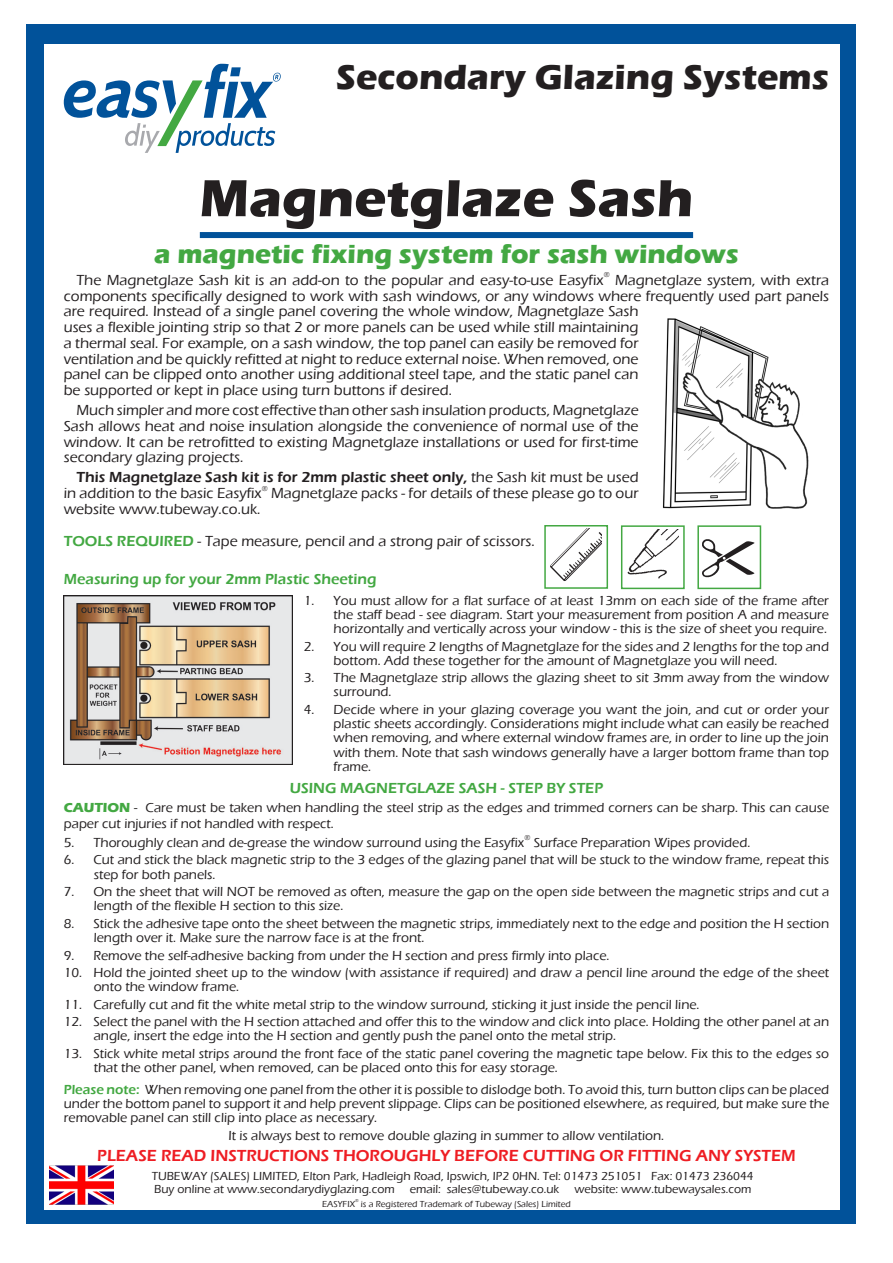
<style>
.page{position:relative;width:893px;height:1263px;background:#fff}
.page>*{position:absolute;margin:0;border:0;box-sizing:border-box;transform-origin:0 0}
.Hints_text{font:700 54px "Eras ITC";color:#231f20}
.Hints_text-2{font:700 36px "Eras ITC";color:#231f20}
.Hints_text-3{font:700 27px "Eras ITC";color:#43a842}
.Intro_Text{font:600 16.5px "Eras ITC";color:#ee1d23}
.Intro_Text-2{font:500 15px/15.8px "Eras ITC";color:#231f20}
.Intro_Text-3{font:600 15px/15.8px "Eras ITC";color:#231f20}
.Instructions_Text{font:600 15px "Eras ITC";color:#43a842}
.Hints_text-4{font:500 15px "Eras ITC";color:#231f20}
.Instructions_Text-2{font:500 13.5px/14.2px "Eras ITC";color:#231f20}
.Hints_text-5{font:500 13.5px/16.5px "Eras ITC";color:#231f20}
.t1{font:500 12px "Eras ITC";color:#231f20}
.t2{font:500 9px "Eras ITC";color:#231f20}
.Intro_Text-4{font:500 7.5px "Eras ITC";color:#231f20}
.t3{font:500 4.5px "Eras ITC";color:#231f20}
.s1{font-weight:500}
.s2{font-weight:600;color:#43a842}
.s3{font-weight:700;color:#43a842}
</style>
<div class="page">
<div style="left:26px;top:24px;width:829px;height:1199px;background:#01529a"></div>
<div style="left:44px;top:44px;width:795px;height:1165px;background:#fff"></div>
<div style="left:621px;top:525px;width:64px;height:64px;background:#fff;border:2px solid #43a842"></div>
<div style="left:697px;top:525px;width:64px;height:64px;background:#fff;border:2px solid #43a842"></div>
<img style="left:621px;top:529px;width:57px;height:55px">
<div style="left:544px;top:525px;width:64px;height:64px;background:#fff;border:2px solid #43a842"></div>
<img style="left:545px;top:529px;width:57px;height:55px">
<div style="left:200px;top:232px;width:493px;height:6px;background:#01529a"></div>
<img style="left:699px;top:532px;width:60px;height:48px">
<img style="left:662px;top:318px;width:147px;height:191px">
<img style="left:50px;top:1166px;width:64px;height:38px">
<img style="left:64px;top:595px;width:228px;height:169px">
<svg style="left:64px;top:64px;width:217px;height:89px"></svg>
<p class="Hints_text-2" style="left:336px;top:56px;width:495px">Secondary Glazing Systems</p>
<p class="Hints_text" style="left:200px;top:167px;width:495px">Magnetglaze Sash</p>
<p class="Hints_text-3" style="left:154px;top:239px;width:586px">a magnetic fixing system for sash windows</p>
<p class="Intro_Text-2" style="left:76px;top:272px;width:529px">The Magnetglaze Sash kit is an add-on to the popular and easy-to-use Easyfix</p>
<p class="Intro_Text-4" style="left:604px;top:271px;width:7px">®</p>
<p class="Intro_Text-2" style="left:64px;top:272px;width:767px;text-indent:551px">Magnetglaze system, with extra components specifically designed to work with sash windows, or any windows where frequently used part panels are required. Instead of a single panel covering the whole window, Magnetglaze Sash<br>uses a flexible jointing strip so that 2 or more panels can be used while still maintaining<br>a thermal seal. For example, on a sash window, the top panel can easily be removed for<br>ventilation and be quickly refitted at night to reduce external noise. When removed, one<br>panel can be clipped onto another using additional steel tape, and the static panel can<br>be supported or kept in place using turn buttons if desired.</p>
<p class="Intro_Text-2" style="left:64px;top:402px;width:576px;text-align:justify;text-indent:13px">Much simpler and more cost effective than other sash insulation products, Magnetglaze Sash allows heat and noise insulation alongside the convenience of normal use of the window. It can be retrofitted to existing Magnetglaze installations or used for first-time secondary glazing projects.</p>
<p class="Intro_Text-3" style="left:64px;top:470px;width:576px;text-indent:13px">This Magnetglaze Sash kit is for 2mm plastic sheet only, <span class="s1">the Sash kit must be used in addition to the basic Easyfix</span></p>
<p class="Intro_Text-4" style="left:262px;top:484px;width:7px">®</p>
<p class="Intro_Text-2" style="left:271px;top:485px;width:369px">Magnetglaze packs - for details of these please go to our</p>
<p class="Intro_Text-2" style="left:64px;top:501px;width:198px">website www.tubeway.co.uk.</p>
<p class="Hints_text-4" style="left:64px;top:533px;width:473px"><span class="s2">TOOLS REQUIRED</span> - Tape measure, pencil and a strong pair of scissors.</p>
<p class="Instructions_Text" style="left:64px;top:571px;width:314px">Measuring up for your 2mm Plastic Sheeting</p>
<p class="Instructions_Text-2" style="left:334px;top:593px;width:497px;text-align:justify;text-indent:-30px">1. You must allow for a flat surface of at least 13mm on each side of the frame after the staff bead - see diagram. Start your measurement from position A and measure horizontally and vertically across your window - this is the size of sheet you require.</p>
<p class="Instructions_Text-2" style="left:334px;top:639px;width:497px;text-indent:-30px">2. You will require 2 lengths of Magnetglaze for the sides and 2 lengths for the top and bottom. Add these together for the amount of Magnetglaze you will need.</p>
<p class="Instructions_Text-2" style="left:334px;top:671px;width:497px;text-indent:-30px">3. The Magnetglaze strip allows the glazing sheet to sit 3mm away from the window surround.</p>
<p class="Instructions_Text-2" style="left:334px;top:702px;width:497px;text-align:justify;text-indent:-30px">4. Decide where in your glazing coverage you want the join, and cut or order your plastic sheets accordingly. Considerations might include what can easily be reached when removing, and where external window frames are, in order to line up the join with them. Note that sash windows generally have a larger bottom frame than top frame.</p>
<p class="Hints_text-5" style="left:64px;top:799px;width:767px"><span class="s3">CAUTION</span> - Care must be taken when handling the steel strip as the edges and trimmed corners can be sharp. This can cause paper cut injuries if not handled with respect.</p>
<p class="Instructions_Text" style="left:290px;top:779px;width:315px">USING MAGNETGLAZE SASH - STEP BY STEP</p>
<p class="Intro_Text-4" style="left:524px;top:833px;width:7px">®</p>
<p class="Instructions_Text-2" style="left:534px;top:835px;width:218px">Surface Preparation Wipes provided.</p>
<p class="Instructions_Text-2" style="left:94px;top:853px;width:737px;text-indent:-30px">6. Cut and stick the black magnetic strip to the 3 edges of the glazing panel that will be stuck to the window frame, repeat this step for both panels.</p>
<p class="Instructions_Text-2" style="left:94px;top:885px;width:737px;text-indent:-30px">7. On the sheet that will NOT be removed as often, measure the gap on the open side between the magnetic strips and cut a length of the flexible H section to this size.</p>
<p class="Instructions_Text-2" style="left:94px;top:916px;width:737px;text-indent:-30px">8. Stick the adhesive tape onto the sheet between the magnetic strips, immediately next to the edge and position the H section length over it. Make sure the narrow face is at the front.</p>
<p class="Instructions_Text-2" style="left:64px;top:948px;width:547px">9. Remove the self-adhesive backing from under the H section and press firmly into place.</p>
<p class="Instructions_Text-2" style="left:94px;top:965px;width:737px;text-indent:-30px">10. Hold the jointed sheet up to the window (with assistance if required) and draw a pencil line around the edge of the sheet onto the window frame.</p>
<p class="Instructions_Text-2" style="left:64px;top:997px;width:637px">11. Carefully cut and fit the white metal strip to the window surround, sticking it just inside the pencil line.</p>
<p class="Instructions_Text-2" style="left:94px;top:1015px;width:737px;text-indent:-30px">12. Select the panel with the H section attached and offer this to the window and click into place. Holding the other panel at an angle, insert the edge into the H section and gently push the panel onto the metal strip.</p>
<p class="Instructions_Text-2" style="left:94px;top:1046px;width:737px;text-indent:-30px">13. Stick white metal strips around the front face of the static panel covering the magnetic tape below. Fix this to the edges so that the other panel, when removed, can be placed onto this for easy storage.</p>
<p class="Instructions_Text-2" style="left:64px;top:835px;width:462px">5. Thoroughly clean and de-grease the window surround using the Easyfix</p>
<p class="Instructions_Text-2" style="left:64px;top:1082px;width:767px;text-align:justify"><span class="s2">Please note:</span> When removing one panel from the other it is possible to dislodge both. To avoid this, turn button clips can be placed under the bottom panel to support it and help prevent slippage. Clips can be positioned elsewhere, as required, but make sure the removable panel can still clip into place as necessary.</p>
<p class="Instructions_Text-2" style="left:228px;top:1129px;width:437px">It is always best to remove double glazing in summer to allow ventilation.</p>
<p class="Intro_Text" style="left:97px;top:1146px;width:700px">PLEASE READ INSTRUCTIONS THOROUGHLY BEFORE CUTTING OR FITTING ANY SYSTEM</p>
<p class="t1" style="left:152px;top:1169px;width:603px">TUBEWAY (SALES) LIMITED, Elton Park, Hadleigh Road, Ipswich, IP2 0HN. Tel: 01473 251051 Fax: 01473 236044</p>
<p class="t1" style="left:154px;top:1182px;width:407px">Buy online at www.secondarydiyglazing.com email: sales@tubeway.co.uk</p>
<p class="t1" style="left:574px;top:1182px;width:179px">website: www.tubewaysales.com</p>
<p class="t2" style="left:322px;top:1199px;width:34px">EASYFIX</p>
<p class="t3" style="left:355px;top:1198px;width:5px">®</p>
<p class="t2" style="left:361px;top:1199px;width:211px">is a Registered Trademark of Tubeway (Sales) Limited</p>
</div>
